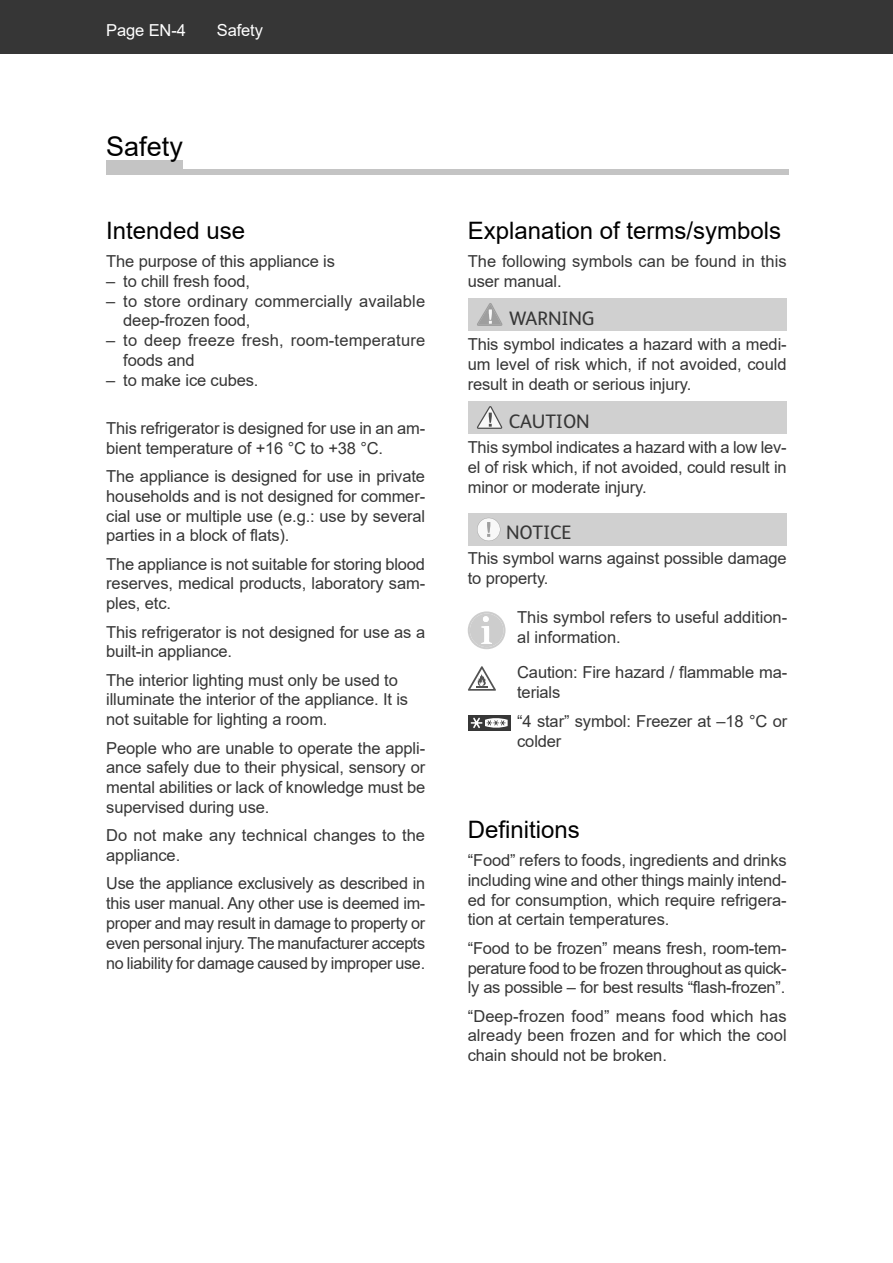
<style>
.page{position:relative;width:893px;height:1263px;background:#fff}
.page>*{position:absolute;margin:0;border:0;box-sizing:border-box;transform-origin:0 0}
.t1{font:27px "Arial";color:#000}
.t2{font:24px "Arial";color:#000}
.t3{font:19.5px "FS Albert";letter-spacing:-.005em;color:#363636}
.t4{font:16.5px/19.8px "Arial";letter-spacing:-.01em;color:#363636}
.t5{font:16.5px/19.8px "Arial";letter-spacing:.01em;color:#363636}
.t6{font:16.5px "Arial";letter-spacing:-.01em;color:#fff}
</style>
<div class="page">
<div style="left:468px;top:298px;width:319px;height:33px;background:#d0d0d0"></div>
<div style="left:468px;top:401px;width:319px;height:33px;background:#d0d0d0"></div>
<div style="left:468px;top:513px;width:319px;height:33px;background:#d0d0d0"></div>
<svg style="left:477px;top:303px;width:25px;height:23px"></svg>
<svg style="left:477px;top:406px;width:25px;height:23px"></svg>
<svg style="left:477px;top:518px;width:23px;height:23px"></svg>
<svg style="left:468px;top:611px;width:37px;height:38px"></svg>
<svg style="left:468px;top:666px;width:28px;height:25px"></svg>
<div style="left:468px;top:715px;width:42px;height:16px;background:#373737"></div>
<svg style="left:471px;top:718px;width:37px;height:10px"></svg>
<div style="left:106px;top:161px;width:77px;height:12px;background:#c4c4c4"></div>
<div style="left:106px;top:169px;width:682px;height:6px;background:#c4c4c4"></div>
<div style="left:0;top:0;width:893px;height:54px;background:#363636"></div>
<p class="t6" style="left:106px;top:22px;width:81px">Page EN-4</p>
<p class="t6" style="left:217px;top:22px;width:48px">Safety</p>
<h1 class="t1" style="left:106px;top:131px;width:78px">Safety</h1>
<h2 class="t2" style="left:106px;top:217px;width:140px">Intended use</h2>
<p class="t4" style="left:106px;top:251px;width:230px">The purpose of this appliance is</p>
<p class="t4" style="left:106px;top:271px;width:145px">– to chill fresh food,</p>
<p class="t5" style="left:123px;top:291px;width:303px;text-indent:-17px">– to store ordinary commercially available deep-frozen food,</p>
<p class="t5" style="left:123px;top:331px;width:303px;text-indent:-17px">– to deep freeze fresh, room-temperature foods and</p>
<p class="t4" style="left:106px;top:370px;width:154px">– to make ice cubes.</p>
<p class="t4" style="left:106px;top:418px;width:320px">This refrigerator is designed for use in an am&shy;bient temperature of +16 °C to +38 °C.</p>
<p class="t4" style="left:106px;top:466px;width:320px;text-align:justify">The appliance is designed for use in private households and is not designed for commer&shy;cial use or multiple use (e.g.: use by several parties in a block of flats).</p>
<p class="t4" style="left:106px;top:554px;width:320px;text-align:justify">The appliance is not suitable for storing blood reserves, medical products, laboratory sam&shy;ples, etc.</p>
<p class="t4" style="left:106px;top:622px;width:320px">This refrigerator is not designed for use as a built-in appliance.</p>
<p class="t4" style="left:106px;top:670px;width:303px">The interior lighting must only be used to illuminate the interior of the appliance. It is not suitable for lighting a room.</p>
<p class="t4" style="left:106px;top:738px;width:320px;text-align:justify">People who are unable to operate the appli&shy;ance safely due to their physical, sensory or mental abilities or lack of knowledge must be supervised during use.</p>
<p class="t4" style="left:106px;top:826px;width:320px">Do not make any technical changes to the appliance.</p>
<p class="t4" style="left:106px;top:874px;width:320px;text-align:justify">Use the appliance exclusively as described in this user manual. Any other use is deemed im&shy;proper and may result in damage to property or even personal injury. The manufacturer accepts no liability for damage caused by improper use.</p>
<h2 class="t2" style="left:468px;top:217px;width:315px">Explanation of terms/symbols</h2>
<p class="t4" style="left:468px;top:251px;width:320px">The following symbols can be found in this user manual.</p>
<p class="t3" style="left:509px;top:311px;width:87px">WARNING</p>
<p class="t4" style="left:468px;top:334px;width:320px;text-align:justify">This symbol indicates a hazard with a medi&shy;um level of risk which, if not avoided, could result in death or serious injury.</p>
<p class="t3" style="left:509px;top:414px;width:82px">CAUTION</p>
<p class="t4" style="left:468px;top:437px;width:320px;text-align:justify">This symbol indicates a hazard with a low lev&shy;el of risk which, if not avoided, could result in minor or moderate injury.</p>
<p class="t3" style="left:506px;top:525px;width:67px">NOTICE</p>
<p class="t4" style="left:468px;top:549px;width:320px">This symbol warns against possible damage to property.</p>
<p class="t4" style="left:517px;top:608px;width:271px">This symbol refers to useful addition&shy;al information.</p>
<p class="t4" style="left:517px;top:663px;width:271px">Caution: Fire hazard / flammable ma&shy;terials</p>
<p class="t4" style="left:517px;top:711px;width:272px">“4 star” symbol: Freezer at –18 °C or colder</p>
<h2 class="t2" style="left:468px;top:816px;width:114px">Definitions</h2>
<p class="t4" style="left:468px;top:850px;width:320px;text-align:justify">“Food” refers to foods, ingredients and drinks including wine and other things mainly intend&shy;ed for consumption, which require refrigera&shy;tion at certain temperatures.</p>
<p class="t4" style="left:468px;top:938px;width:320px;text-align:justify">“Food to be frozen” means fresh, room-tem&shy;perature food to be frozen throughout as quick&shy;ly as possible – for best results “flash-frozen”.</p>
<p class="t4" style="left:468px;top:1006px;width:320px;text-align:justify">“Deep-frozen food” means food which has already been frozen and for which the cool chain should not be broken.</p>
</div>
